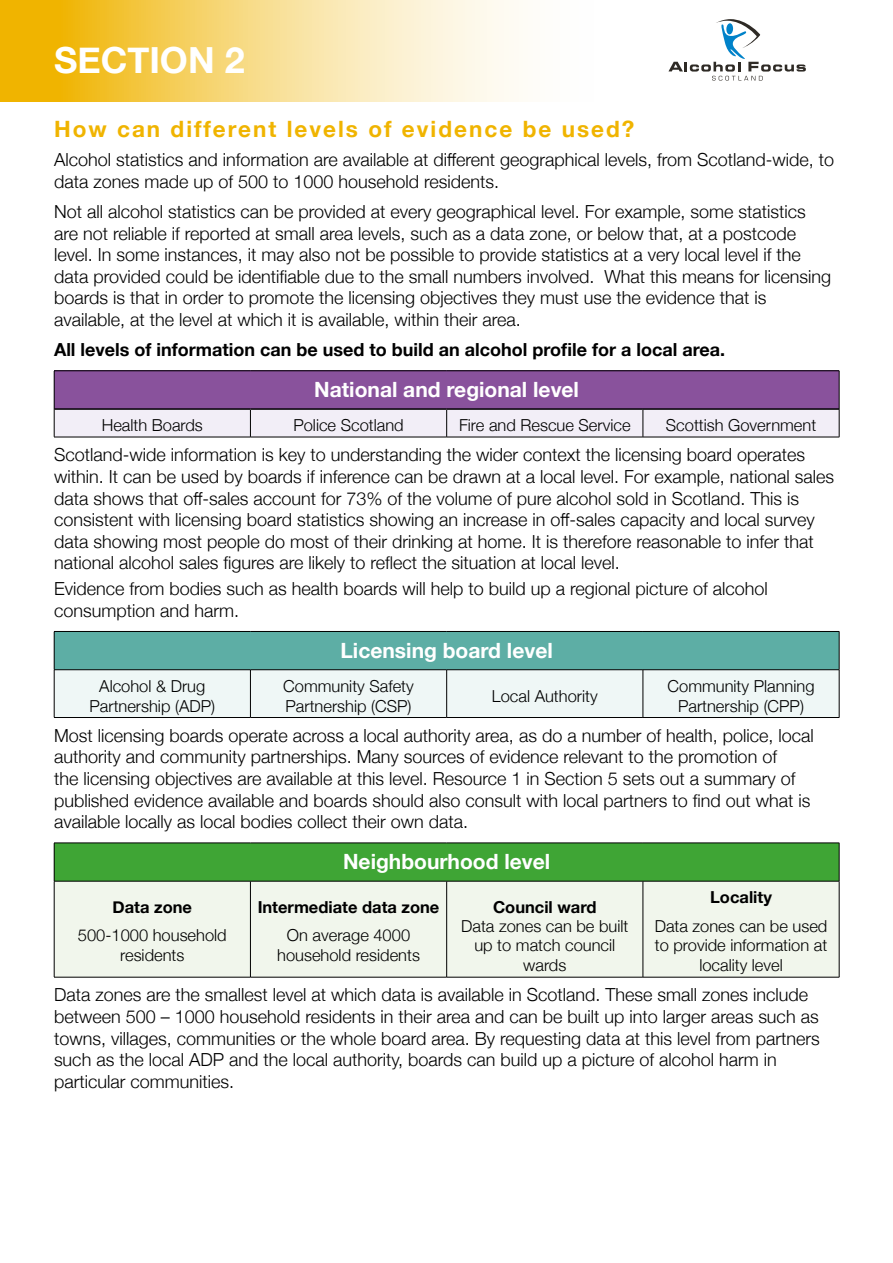
<style>
.page{position:relative;width:893px;height:1263px;background:#fff}
.page>*{position:absolute;margin:0;border:0;box-sizing:border-box;transform-origin:0 0}
.t1{font:700 36px "Helvetica Neue";color:#fff}
.t2{font:700 22.5px "Helvetica Neue";letter-spacing:.09em;color:#f0b400}
.t3{font:700 21px "Helvetica Neue";color:#fff}
.t4{font:300 18px/21.6px "Helvetica Neue";color:#000}
.t5{font:700 18px "Helvetica Neue";color:#000}
.t6{font:300 16.5px/19.8px "Helvetica Neue";color:#000;text-align:center}
.t7{font:700 16.5px "Helvetica Neue";color:#000}
</style>
<div class="page">
<svg style="left:0;top:0;width:519px;height:102px;background:#f7d981"></svg>
<svg style="left:668px;top:19px;width:138px;height:62px"></svg>
<div style="left:726px;top:23px;width:7px;height:12px;background:#0082c9;border-radius:50%"></div>
<div style="left:54px;top:371px;width:785px;height:38px;background:#89529c"></div>
<hr style="left:54px;top:408px;width:196px;height:2px;background:#000">
<hr style="left:250px;top:408px;width:197px;height:2px;background:#000">
<hr style="left:447px;top:408px;width:196px;height:2px;background:#000">
<hr style="left:643px;top:408px;width:196px;height:2px;background:#000">
<hr style="left:54px;top:370px;width:196px;height:1px;background:#000">
<hr style="left:54px;top:371px;width:1px;height:38px;background:#000">
<hr style="left:250px;top:370px;width:197px;height:1px;background:#000">
<hr style="left:447px;top:370px;width:196px;height:1px;background:#000">
<hr style="left:643px;top:370px;width:196px;height:1px;background:#000">
<hr style="left:839px;top:371px;width:1px;height:38px;background:#000">
<svg style="left:54px;top:409px;width:786px;height:28px;background:#e5e1ea"></svg>
<hr style="left:54px;top:437px;width:196px;height:1px;background:#000">
<hr style="left:250px;top:437px;width:197px;height:1px;background:#000">
<hr style="left:447px;top:437px;width:196px;height:1px;background:#000">
<hr style="left:643px;top:437px;width:196px;height:1px;background:#000">
<div style="left:54px;top:631px;width:785px;height:39px;background:#5daea5"></div>
<div style="left:55px;top:670px;width:784px;height:47px;background:#eff7f6"></div>
<hr style="left:54px;top:631px;width:196px;height:1px;background:#000">
<hr style="left:54px;top:632px;width:1px;height:37px;background:#000">
<hr style="left:250px;top:631px;width:197px;height:1px;background:#000">
<hr style="left:447px;top:631px;width:196px;height:1px;background:#000">
<hr style="left:643px;top:631px;width:196px;height:1px;background:#000">
<hr style="left:839px;top:632px;width:1px;height:37px;background:#000">
<hr style="left:54px;top:670px;width:1px;height:47px;background:#000">
<hr style="left:54px;top:669px;width:196px;height:1px;background:#000">
<hr style="left:250px;top:669px;width:197px;height:1px;background:#000">
<hr style="left:447px;top:669px;width:196px;height:1px;background:#000">
<hr style="left:643px;top:669px;width:196px;height:1px;background:#000">
<hr style="left:250px;top:670px;width:1px;height:47px;background:#000">
<hr style="left:446px;top:670px;width:1px;height:47px;background:#000">
<hr style="left:643px;top:670px;width:1px;height:47px;background:#000">
<hr style="left:839px;top:670px;width:1px;height:47px;background:#000">
<hr style="left:54px;top:717px;width:196px;height:1px;background:#000">
<hr style="left:250px;top:717px;width:197px;height:1px;background:#000">
<hr style="left:447px;top:717px;width:196px;height:1px;background:#000">
<hr style="left:643px;top:717px;width:196px;height:1px;background:#000">
<div style="left:54px;top:843px;width:785px;height:38px;background:#3fa535"></div>
<div style="left:55px;top:882px;width:784px;height:95px;background:#f1f6ec"></div>
<hr style="left:54px;top:843px;width:196px;height:1px;background:#000">
<hr style="left:54px;top:843px;width:1px;height:38px;background:#000">
<hr style="left:250px;top:843px;width:197px;height:1px;background:#000">
<hr style="left:447px;top:843px;width:196px;height:1px;background:#000">
<hr style="left:643px;top:843px;width:196px;height:1px;background:#000">
<hr style="left:839px;top:843px;width:1px;height:38px;background:#000">
<hr style="left:54px;top:881px;width:1px;height:96px;background:#000">
<hr style="left:54px;top:881px;width:196px;height:1px;background:#000">
<hr style="left:250px;top:881px;width:197px;height:1px;background:#000">
<hr style="left:447px;top:881px;width:196px;height:1px;background:#000">
<hr style="left:643px;top:881px;width:196px;height:1px;background:#000">
<hr style="left:250px;top:881px;width:1px;height:96px;background:#000">
<hr style="left:446px;top:881px;width:1px;height:96px;background:#000">
<hr style="left:643px;top:881px;width:1px;height:96px;background:#000">
<hr style="left:839px;top:881px;width:1px;height:96px;background:#000">
<hr style="left:54px;top:977px;width:196px;height:1px;background:#000">
<hr style="left:250px;top:977px;width:197px;height:1px;background:#000">
<hr style="left:447px;top:977px;width:196px;height:1px;background:#000">
<hr style="left:643px;top:977px;width:196px;height:1px;background:#000">
<h1 class="t1" style="left:54px;top:32px;width:192px">SECTION 2</h1>
<p class="t2" style="left:54px;top:111px;width:582px">How can different levels of evidence be used?</p>
<p class="t4" style="left:54px;top:148px;width:782px">Alcohol statistics and information are available at different geographical levels, from Scotland-wide, to data zones made up of 500 to 1000 household residents.</p>
<p class="t4" style="left:54px;top:199px;width:779px">Not all alcohol statistics can be provided at every geographical level. For example, some statistics are not reliable if reported at small area levels, such as a data zone, or below that, at a postcode level. In some instances, it may also not be possible to provide statistics at a very local level if the data provided could be identifiable due to the small numbers involved. What this means for licensing boards is that in order to promote the licensing objectives they must use the evidence that is available, at the level at which it is available, within their area.</p>
<p class="t5" style="left:54px;top:335px;width:673px">All levels of information can be used to build an alcohol profile for a local area.</p>
<p class="t3" style="left:314px;top:373px;width:266px">National and regional level</p>
<p class="t6" style="left:102px;top:414px;width:103px">Health Boards</p>
<p class="t6" style="left:293px;top:414px;width:112px">Police Scotland</p>
<p class="t6" style="left:459px;top:414px;width:173px">Fire and Rescue Service</p>
<p class="t6" style="left:666px;top:414px;width:152px">Scottish Government</p>
<p class="t4" style="left:54px;top:443px;width:782px">Scotland-wide information is key to understanding the wider context the licensing board operates within. It can be used by boards if inference can be drawn at a local level. For example, national sales data shows that off-sales account for 73% of the volume of pure alcohol sold in Scotland. This is consistent with licensing board statistics showing an increase in off-sales capacity and local survey data showing most people do most of their drinking at home. It is therefore reasonable to infer that national alcohol sales figures are likely to reflect the situation at local level.</p>
<p class="t4" style="left:54px;top:577px;width:715px">Evidence from bodies such as health boards will help to build up a regional picture of alcohol consumption and harm.</p>
<p class="t3" style="left:341px;top:634px;width:214px">Licensing board level</p>
<p class="t6" style="left:90px;top:675px;width:127px">Alcohol &amp; Drug<br>Partnership (ADP)</p>
<p class="t6" style="left:283px;top:675px;width:132px;text-align:left">Community Safety<br>Partnership (CSP)</p>
<p class="t6" style="left:492px;top:685px;width:107px">Local Authority</p>
<p class="t6" style="left:667px;top:675px;width:148px">Community Planning<br>Partnership (CPP)</p>
<p class="t4" style="left:54px;top:723px;width:761px">Most licensing boards operate across a local authority area, as do a number of health, police, local authority and community partnerships. Many sources of evidence relevant to the promotion of<br>the licensing objectives are available at this level. Resource 1 in Section 5 sets out a summary of published evidence available and boards should also consult with local partners to find out what is available locally as local bodies collect their own data.</p>
<p class="t3" style="left:343px;top:845px;width:209px">Neighbourhood level</p>
<p class="t7" style="left:113px;top:894px;width:81px">Data zone</p>
<p class="t6" style="left:78px;top:924px;width:150px">500-1000 household residents</p>
<p class="t7" style="left:710px;top:884px;width:63px">Locality</p>
<p class="t6" style="left:655px;top:914px;width:174px">Data zones can be used to provide information at locality level</p>
<p class="t4" style="left:54px;top:983px;width:767px">Data zones are the smallest level at which data is available in Scotland. These small zones include between 500 – 1000 household residents in their area and can be built up into larger areas such as towns, villages, communities or the whole board area. By requesting data at this level from partners such as the local ADP and the local authority, boards can build up a picture of alcohol harm in particular communities.</p>
<p class="t7" style="left:493px;top:894px;width:105px">Council ward</p>
<p class="t6" style="left:461px;top:914px;width:169px">Data zones can be built up to match council wards</p>
<p class="t7" style="left:258px;top:894px;width:183px">Intermediate data zone</p>
<p class="t6" style="left:277px;top:924px;width:144px">On average 4000 household residents</p>
</div>
